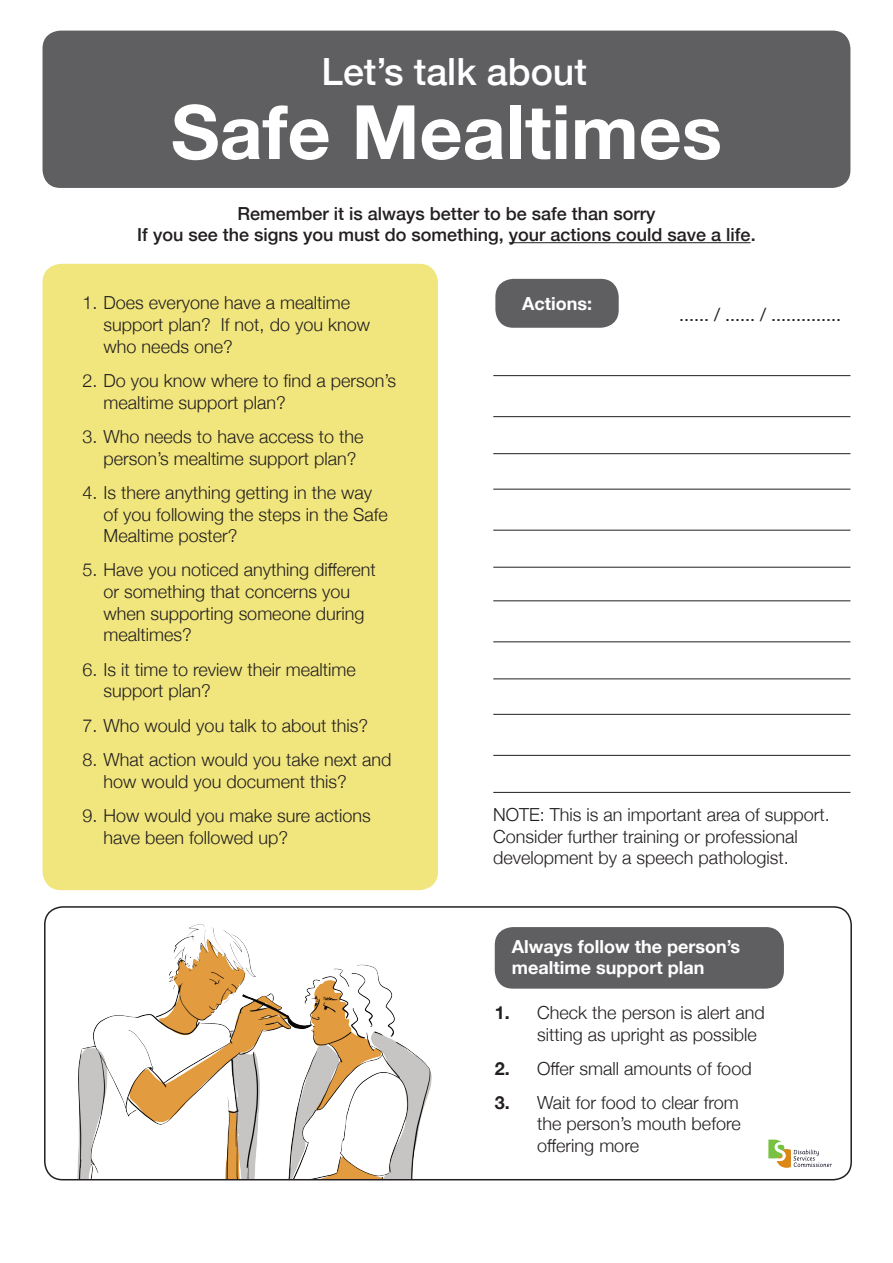
<style>
.page{position:relative;width:893px;height:1263px;background:#fff}
.page>*{position:absolute;margin:0;border:0;box-sizing:border-box;transform-origin:0 0}
.heading_1{font:700 75px "Helvetica Neue";color:#fff}
.Body{font:500 37.5px "Helvetica Neue";color:#fff}
.Body_discussing{font:300 18px/21.6px "Helvetica Neue";color:#231f20}
.Body_discussing-2{font:500 18px/21.6px "Helvetica Neue";color:#231f20;text-align:center}
.Body_discussing-3{font:700 18px/21.6px "Helvetica Neue";color:#fff}
.Body_discussing-4{font:18px "Helvetica Neue";color:#231f20}
.s1{font-weight:700}
</style>
<div class="page">
<div style="left:44px;top:906px;width:808px;height:274px;border:2px solid #231f20;border-radius:18px"></div>
<img style="left:62px;top:924px;width:376px;height:255px">
<div style="left:43px;top:265px;width:394px;height:624px;background:#f1e67d;border-radius:18px"></div>
<div style="left:43px;top:264px;width:395px;height:626px;border:2px solid #f1e67d;border-radius:18px"></div>
<div style="left:43px;top:31px;width:807px;height:157px;background:#5f5f62;border-radius:18px"></div>
<div style="left:495px;top:927px;width:289px;height:62px;background:#5f5f62;border-radius:18px"></div>
<div style="left:495px;top:279px;width:124px;height:49px;background:#5f5f62;border-radius:18px"></div>
<hr style="left:509px;top:242px;width:242px;height:1px;background:#231f20">
<hr style="left:493px;top:600px;width:357px;height:1px;background:#231f20">
<hr style="left:493px;top:641px;width:357px;height:1px;background:#231f20">
<hr style="left:493px;top:678px;width:357px;height:1px;background:#231f20">
<hr style="left:493px;top:714px;width:357px;height:1px;background:#231f20">
<hr style="left:493px;top:755px;width:357px;height:1px;background:#231f20">
<hr style="left:493px;top:792px;width:357px;height:1px;background:#231f20">
<hr style="left:493px;top:375px;width:357px;height:1px;background:#231f20">
<hr style="left:493px;top:416px;width:357px;height:1px;background:#231f20">
<hr style="left:493px;top:453px;width:357px;height:1px;background:#231f20">
<hr style="left:493px;top:489px;width:357px;height:1px;background:#231f20">
<hr style="left:493px;top:530px;width:357px;height:1px;background:#231f20">
<hr style="left:493px;top:567px;width:357px;height:1px;background:#231f20">
<svg style="left:768px;top:1139px;width:64px;height:29px"></svg>
<p class="Body" style="left:322px;top:41px;width:267px">Let’s talk about</p>
<p class="heading_1" style="left:171px;top:73px;width:553px">Safe Mealtimes</p>
<p class="Body_discussing-2" style="left:137px;top:201px;width:620px">Remember it is always better to be safe than sorry<br>If you see the signs you must do something, your actions could save a life.</p>
<p class="Body_discussing" style="left:104px;top:291px;width:268px;text-indent:-21px">1. Does everyone have a mealtime support plan? If not, do you know who needs one?</p>
<p class="Body_discussing" style="left:104px;top:368px;width:294px;text-indent:-21px">2. Do you know where to find a person’s mealtime support plan?</p>
<p class="Body_discussing" style="left:104px;top:424px;width:261px;text-indent:-21px">3. Who needs to have access to the person’s mealtime support plan?</p>
<p class="Body_discussing" style="left:104px;top:480px;width:286px;text-indent:-21px">4. Is there anything getting in the way of you following the steps in the Safe<br>Mealtime poster?</p>
<p class="Body_discussing" style="left:104px;top:558px;width:274px;text-indent:-21px">5. Have you noticed anything different or something that concerns you when supporting someone during mealtimes?</p>
<p class="Body_discussing" style="left:104px;top:657px;width:254px;text-indent:-21px">6. Is it time to review their mealtime support plan?</p>
<p class="Body_discussing" style="left:82px;top:713px;width:287px">7. Who would you talk to about this?</p>
<p class="Body_discussing" style="left:104px;top:747px;width:289px;text-indent:-21px">8. What action would you take next and how would you document this?</p>
<p class="Body_discussing" style="left:104px;top:803px;width:269px;text-indent:-21px">9. How would you make sure actions have been followed up?</p>
<p class="Body_discussing-3" style="left:522px;top:293px;width:71px">Actions:</p>
<p class="Body_discussing-4" style="left:679px;top:301px;width:164px">...... / ...... / ..............</p>
<p class="Body_discussing" style="left:493px;top:802px;width:338px">NOTE: This is an important area of support.<br>Consider further training or professional development by a speech pathologist.</p>
<p class="Body_discussing-3" style="left:512px;top:936px;width:230px">Always follow the person’s mealtime support plan</p>
<p class="Body_discussing" style="left:537px;top:1001px;width:229px;text-indent:-43px"><span class="s1">1.</span> Check the person is alert and sitting as upright as possible</p>
<p class="Body_discussing" style="left:495px;top:1056px;width:258px"><span class="s1">2.</span> Offer small amounts of food</p>
<p class="Body_discussing" style="left:537px;top:1090px;width:205px;text-align:justify;text-indent:-43px"><span class="s1">3.</span> Wait for food to clear from the person’s mouth before offering more</p>
</div>
